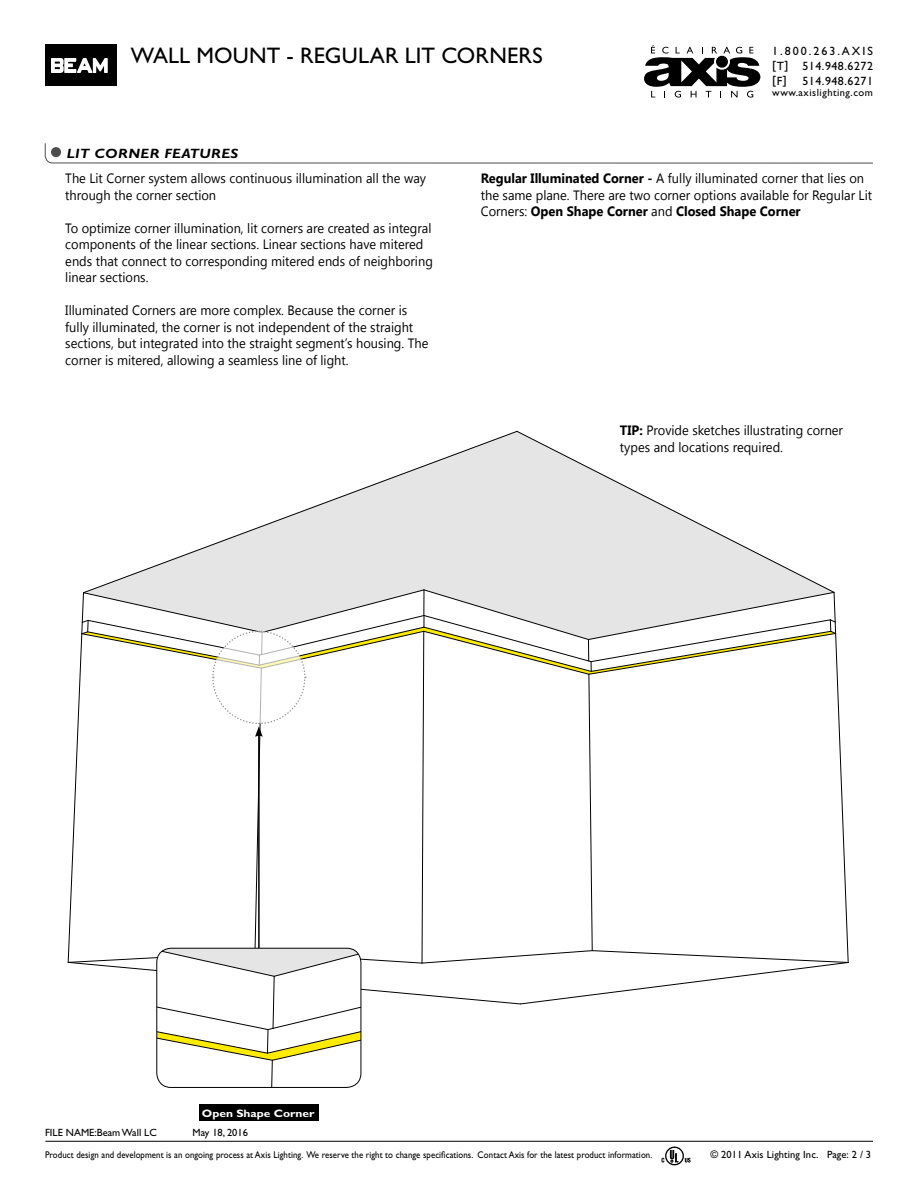
<style>
.page{position:relative;width:918px;height:1188px;background:#fff}
.page>*{position:absolute;margin:0;border:0;box-sizing:border-box;transform-origin:0 0}
.t1{font:22.5px "Gill Sans";letter-spacing:.005em;color:#000}
.t2{font:13.5px/16.5px "Segoe UI";color:#000;scale:.95 1}
.t3{font:italic 700 13.5px "Gill Sans";letter-spacing:.03em;color:#000;scale:1.11 1}
.t4{font:12px/15px "Gill Sans";letter-spacing:.1em;color:#000}
.t5{font:12px "Gill Sans";letter-spacing:.04em;color:#000}
.t6{font:700 10.8px "Gill Sans";color:#fff;scale:1.11 1}
.t7{font:10.5px "Gill Sans";letter-spacing:.01em;color:#000}
.t8{font:10.5px "Gill Sans";letter-spacing:.05em;color:#000}
.t9{font:9.75px "Gill Sans";letter-spacing:.01em;color:#000;scale:.9 1}
.s1{font-weight:700}
</style>
<div class="page">
<svg style="left:45px;top:143px;width:828px;height:21px"></svg>
<div style="left:51px;top:147px;width:10px;height:10px;background:#4d4d4f;border-radius:50%"></div>
<svg style="left:518px;top:431px;width:311px;height:158px"></svg>
<svg style="left:92px;top:431px;width:426px;height:158px"></svg>
<svg style="left:68px;top:589px;width:781px;height:498px"></svg>
<div style="left:199px;top:1104px;width:120px;height:17px;background:#000"></div>
<svg style="left:662px;top:1147px;width:29px;height:18px"></svg>
<hr style="left:45px;top:1141px;width:828px;height:1px;background:#000">
<svg style="left:644px;top:45px;width:116px;height:53px"></svg>
<div style="left:716px;top:56px;width:12px;height:12px;background:#000;border-radius:50%"></div>
<div style="left:45px;top:44px;width:71px;height:41px;background:#000"></div>
<svg style="left:51px;top:58px;width:57px;height:15px"></svg>
<h1 class="t1" style="left:131px;top:43px;width:414px">WALL MOUNT - REGULAR LIT CORNERS</h1>
<p class="t3" style="left:67px;top:145px;width:156px">LIT CORNER FEATURES</p>
<p class="t4" style="left:772px;top:44px;width:102px">1.800.263.AXIS [T] 514.948.6272</p>
<p class="t5" style="left:772px;top:73px;width:16px">[F]</p>
<p class="t5" style="left:802px;top:74px;width:72px">514.948.6271</p>
<p class="t8" style="left:772px;top:86px;width:102px">www.axislighting.com</p>
<p class="t2" style="left:65px;top:169px;width:381px">The Lit Corner system allows continuous illumination all the way through the corner section</p>
<p class="t2" style="left:65px;top:219px;width:388px">To optimize corner illumination, lit corners are created as integral components of the linear sections. Linear sections have mitered ends that connect to corresponding mitered ends of neighboring linear sections.</p>
<p class="t2" style="left:65px;top:301px;width:384px">Illuminated Corners are more complex. Because the corner is fully illuminated, the corner is not independent of the straight sections, but integrated into the straight segment’s housing. The corner is mitered, allowing a seamless line of light.</p>
<p class="t2" style="left:481px;top:169px;width:414px"><span class="s1">Regular Illuminated Corner -</span> A fully illuminated corner that lies on the same plane. There are two corner options available for Regular Lit<br>Corners: <span class="s1">Open Shape Corner</span> and <span class="s1">Closed Shape Corner</span></p>
<p class="t2" style="left:620px;top:422px;width:236px"><span class="s1">TIP:</span> Provide sketches illustrating corner types and locations required.</p>
<p class="t6" style="left:202px;top:1107px;width:103px">Open Shape Corner</p>
<p class="t7" style="left:45px;top:1127px;width:113px">FILE NAME:Beam Wall LC</p>
<p class="t7" style="left:193px;top:1127px;width:57px">May 18, 2016</p>
<p class="t9" style="left:45px;top:1149px;width:676px">Product design and development is an ongoing process at Axis Lighting. We reserve the right to change specifications. Contact Axis for the latest product information.</p>
<p class="t7" style="left:710px;top:1148px;width:162px">© 2011 Axis Lighting Inc. Page: 2 / 3</p>
</div>
